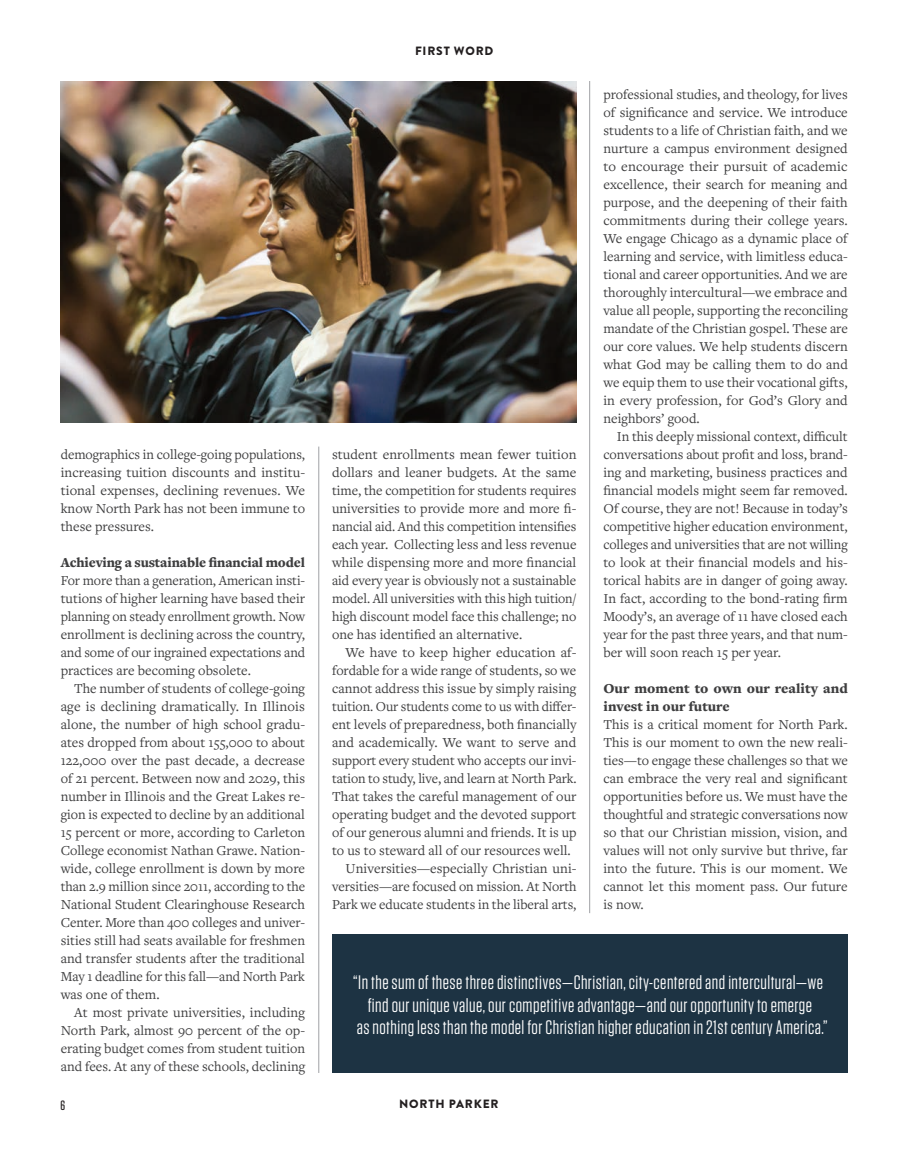
<style>
.page{position:relative;width:918px;height:1161px;background:#fff}
.page>*{position:absolute;margin:0;border:0;box-sizing:border-box;transform-origin:0 0}
.t1{font:19.5px/22.5px "Tungsten";letter-spacing:.025em;color:#fff;text-align:center}
.t2{font:14.25px/18px "Freight Text Pro";color:#3e3e3f;text-align:justify}
.t3{font:900 14.25px/18px "Freight Text Pro";color:#3e3e3f}
.t4{font:500 13.5px "Tungsten";color:#231f20}
.t5{font:900 12px "Brandon Grotesque";letter-spacing:.07em;color:#231f20}
</style>
<div class="page">
<hr style="left:319px;top:447px;width:1px;height:626px;background:#a0a1a5">
<hr style="left:589px;top:81px;width:1px;height:832px;background:#a0a1a5">
<img style="left:61px;top:81px;width:516px;height:342px">
<div style="left:332px;top:935px;width:516px;height:138px;background:#1d3343"></div>
<p class="t2" style="left:61px;top:445px;width:246px">demographics in college-going populations, increasing tuition discounts and institu&shy;tional expenses, declining revenues. We know North Park has not been immune to these pressures.</p>
<p class="t3" style="left:61px;top:553px;width:246px">Achieving a sustainable financial model</p>
<p class="t2" style="left:61px;top:571px;width:246px">For more than a generation, American insti&shy;tutions of higher learning have based their planning on steady enrollment growth. Now enrollment is declining across the country, and some of our ingrained expectations and practices are becoming obsolete.</p>
<p class="t2" style="left:61px;top:679px;width:246px;text-indent:14px">The number of students of college-going age is declining dramatically. In Illinois alone, the number of high school gradu&shy;ates dropped from about 155,000 to about 122,000 over the past decade, a decrease of 21 percent. Between now and 2029, this number in Illinois and the Great Lakes re&shy;gion is expected to decline by an additional 15 percent or more, according to Carleton College economist Nathan Grawe. Nation&shy;wide, college enrollment is down by more than 2.9 million since 2011, according to the National Student Clearinghouse Research Center. More than 400 colleges and univer&shy;sities still had seats available for freshmen and transfer students after the traditional May 1 deadline for this fall—and North Park was one of them.</p>
<p class="t2" style="left:61px;top:1003px;width:246px;text-indent:14px">At most private universities, including North Park, almost 90 percent of the op&shy;erating budget comes from student tuition and fees. At any of these schools, declining</p>
<p class="t5" style="left:415px;top:42px;width:80px">FIRST WORD</p>
<p class="t2" style="left:332px;top:445px;width:246px">student enrollments mean fewer tuition dollars and leaner budgets. At the same time, the competition for students requires universities to provide more and more fi&shy;nancial aid. And this competition intensifies each year. Collecting less and less revenue while dispensing more and more financial aid every year is obviously not a sustainable model. All universities with this high tuition/ high discount model face this challenge; no one has identified an alternative.</p>
<p class="t2" style="left:346px;top:643px;width:232px">We have to keep higher education af-</p>
<p class="t2" style="left:332px;top:661px;width:246px">fordable for a wide range of students, so we</p>
<p class="t2" style="left:332px;top:679px;width:246px">cannot address this issue by simply raising</p>
<p class="t2" style="left:332px;top:697px;width:246px">tuition. Our students come to us with differ-</p>
<p class="t2" style="left:332px;top:715px;width:246px">ent levels of preparedness, both financially</p>
<p class="t2" style="left:332px;top:733px;width:246px">and academically. We want to serve and</p>
<p class="t2" style="left:332px;top:751px;width:246px">support every student who accepts our invi-</p>
<p class="t2" style="left:332px;top:769px;width:246px">tation to study, live, and learn at North Park.</p>
<p class="t2" style="left:332px;top:787px;width:246px">That takes the careful management of our</p>
<p class="t2" style="left:332px;top:805px;width:246px">operating budget and the devoted support</p>
<p class="t2" style="left:332px;top:823px;width:246px">of our generous alumni and friends. It is up</p>
<p class="t2" style="left:332px;top:841px;width:240px">to us to steward all of our resources well.</p>
<p class="t2" style="left:346px;top:859px;width:232px">Universities—especially Christian uni-</p>
<p class="t2" style="left:332px;top:877px;width:246px">versities—are focused on mission. At North</p>
<p class="t2" style="left:332px;top:895px;width:246px">Park we educate students in the liberal arts,</p>
<p class="t2" style="left:603px;top:85px;width:246px">professional studies, and theology, for lives of significance and service. We introduce students to a life of Christian faith, and we nurture a campus environment designed to encourage their pursuit of academic excellence, their search for meaning and purpose, and the deepening of their faith commitments during their college years.<br>We engage Chicago as a dynamic place of learning and service, with limitless educa&shy;tional and career opportunities. And we are thoroughly intercultural—we embrace and value all people, supporting the reconciling mandate of the Christian gospel. These are our core values. We help students discern what God may be calling them to do and we equip them to use their vocational gifts, in every profession, for God’s Glory and neighbors’ good.</p>
<p class="t2" style="left:603px;top:427px;width:246px;text-indent:14px">In this deeply missional context, difficult conversations about profit and loss, brand&shy;ing and marketing, business practices and financial models might seem far removed.<br>Of course, they are not! Because in today’s competitive higher education environment, colleges and universities that are not willing to look at their financial models and his&shy;torical habits are in danger of going away.<br>In fact, according to the bond-rating firm Moody’s, an average of 11 have closed each year for the past three years, and that num&shy;ber will soon reach 15 per year.</p>
<p class="t3" style="left:603px;top:679px;width:246px">Our moment to own our reality and invest in our future</p>
<p class="t2" style="left:603px;top:715px;width:246px">This is a critical moment for North Park.<br>This is our moment to own the new reali&shy;ties—to engage these challenges so that we can embrace the very real and significant opportunities before us. We must have the thoughtful and strategic conversations now so that our Christian mission, vision, and values will not only survive but thrive, far into the future. This is our moment. We cannot let this moment pass. Our future is now.</p>
<p class="t1" style="left:353px;top:971px;width:476px">“In the sum of these three distinctives—Christian, city-centered and intercultural—we find our unique value, our competitive advantage—and our opportunity to emerge<br>as nothing less than the model for Christian higher education in 21st century America.”</p>
<p class="t4" style="left:61px;top:1098px;width:6px">6</p>
<p class="t5" style="left:399px;top:1095px;width:101px">NORTH PARKER</p>
</div>
